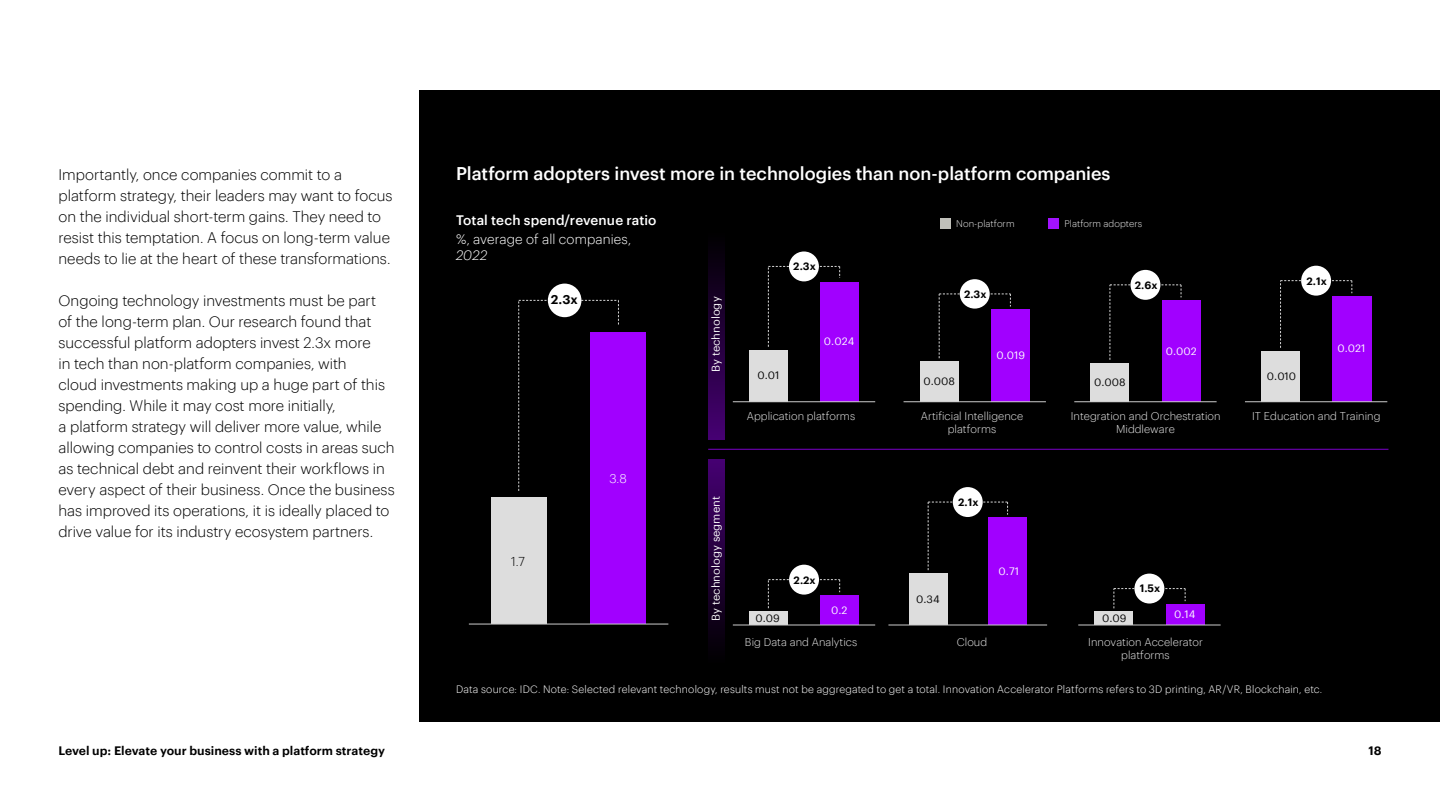
<style>
.page{position:relative;width:1440px;height:810px;background:#fff}
.page>*{position:absolute;margin:0;border:0;box-sizing:border-box;transform-origin:0 0}
.t1{font:500 18px "Graphik";letter-spacing:-.005em;color:#fff}
.t2{font:300 15px/21px "Graphik";letter-spacing:-.005em;color:#000}
.t3{font:500 13.5px "Graphik";letter-spacing:.005em;color:#fff}
.t4{font:300 13.5px "Graphik";letter-spacing:.005em;color:#fff}
.t5{font:italic 300 13.5px "Graphik";color:#fff}
.t6{font:600 12.6px "Graphik";color:#000}
.t7{font:300 12.6px "Graphik";color:#000}
.t8{font:300 12.6px "Graphik";color:#fff}
.t9{font:600 12px "Graphik";color:#000}
.t10{font:300 10.95px/13.2px "Graphik";color:#e6e6e6;text-align:center}
.t11{font:10.95px "Graphik";color:#fff}
.t12{font:300 10.5px "Graphik";letter-spacing:.015em;color:#fff}
.t13{font:10.5px "Graphik";color:#000}
.t14{font:10.5px "Graphik";color:#fff}
.t15{font:600 10.5px "Graphik";color:#000}
.t16{font:300 9.45px "Graphik";color:#e6e6e6}
</style>
<div class="page">
<div style="left:419px;top:90px;width:1021px;height:632px;background:#000"></div>
<div style="left:591px;top:333px;width:55px;height:291px;background:#a100ff"></div>
<div style="left:491px;top:498px;width:55px;height:126px;background:#ddd"></div>
<hr style="left:469px;top:624px;width:199px;height:1px;background:#ccc">
<div style="left:820px;top:282px;width:39px;height:120px;background:#a100ff"></div>
<div style="left:749px;top:350px;width:39px;height:52px;background:#ddd"></div>
<hr style="left:733px;top:401px;width:142px;height:1px;background:#ccc">
<svg style="left:768px;top:266px;width:72px;height:81px"></svg>
<svg style="left:518px;top:300px;width:101px;height:191px"></svg>
<div style="left:789px;top:251px;width:30px;height:30px;background:#fff;border-radius:50%"></div>
<div style="left:548px;top:284px;width:33px;height:33px;background:#fff;border-radius:50%"></div>
<div style="left:991px;top:310px;width:39px;height:92px;background:#a100ff"></div>
<div style="left:920px;top:361px;width:39px;height:41px;background:#ddd"></div>
<hr style="left:904px;top:401px;width:142px;height:1px;background:#ccc">
<svg style="left:939px;top:293px;width:72px;height:65px"></svg>
<div style="left:960px;top:279px;width:30px;height:30px;background:#fff;border-radius:50%"></div>
<div style="left:1162px;top:301px;width:38px;height:101px;background:#a100ff"></div>
<div style="left:1090px;top:363px;width:39px;height:39px;background:#ddd"></div>
<hr style="left:1074px;top:401px;width:143px;height:1px;background:#ccc">
<svg style="left:1109px;top:284px;width:73px;height:76px"></svg>
<div style="left:1131px;top:270px;width:29px;height:30px;background:#fff;border-radius:50%"></div>
<div style="left:1332px;top:296px;width:40px;height:106px;background:#a100ff"></div>
<div style="left:1261px;top:351px;width:39px;height:51px;background:#ddd"></div>
<hr style="left:1245px;top:401px;width:142px;height:1px;background:#ccc">
<svg style="left:1280px;top:280px;width:72px;height:68px"></svg>
<div style="left:1301px;top:266px;width:30px;height:30px;background:#fff;border-radius:50%"></div>
<svg style="left:709px;top:251px;width:15px;height:188px;background:#26003e"></svg>
<svg style="left:709px;top:459px;width:15px;height:187px;background:#26003e"></svg>
<div style="left:820px;top:595px;width:39px;height:30px;background:#a100ff"></div>
<div style="left:749px;top:611px;width:39px;height:14px;background:#ddd"></div>
<hr style="left:733px;top:625px;width:142px;height:1px;background:#ccc">
<svg style="left:768px;top:579px;width:72px;height:29px"></svg>
<div style="left:789px;top:565px;width:30px;height:30px;background:#fff;border-radius:50%"></div>
<div style="left:988px;top:518px;width:39px;height:107px;background:#a100ff"></div>
<div style="left:909px;top:573px;width:39px;height:52px;background:#ddd"></div>
<hr style="left:888px;top:625px;width:159px;height:1px;background:#ccc">
<svg style="left:928px;top:502px;width:80px;height:68px"></svg>
<div style="left:953px;top:487px;width:30px;height:30px;background:#fff;border-radius:50%"></div>
<div style="left:1166px;top:604px;width:38px;height:21px;background:#a100ff"></div>
<div style="left:1094px;top:611px;width:39px;height:14px;background:#ddd"></div>
<hr style="left:1078px;top:625px;width:143px;height:1px;background:#ccc">
<svg style="left:1113px;top:588px;width:73px;height:20px"></svg>
<div style="left:1134px;top:574px;width:30px;height:30px;background:#fff;border-radius:50%"></div>
<div style="left:940px;top:218px;width:10px;height:11px;background:#c0c0ba"></div>
<div style="left:1048px;top:218px;width:11px;height:11px;background:#a212ff"></div>
<hr style="left:708px;top:449px;width:681px;height:1px;background:#7500c0">
<p class="t2" style="left:58px;top:162px;width:336px">Importantly, once companies commit to a platform strategy, their leaders may want to focus on the individual short-term gains. They need to resist this temptation. A focus on long-term value needs to lie at the heart of these transformations.</p>
<p class="t2" style="left:58px;top:288px;width:338px">Ongoing technology investments must be part<br>of the long-term plan. Our research found that successful platform adopters invest 2.3x more<br>in tech than non-platform companies, with<br>cloud investments making up a huge part of this spending. While it may cost more initially,<br>a platform strategy will deliver more value, while allowing companies to control costs in areas such as technical debt and reinvent their workflows in every aspect of their business. Once the business has improved its operations, it is ideally placed to drive value for its industry ecosystem partners.</p>
<p class="t1" style="left:456px;top:160px;width:656px">Platform adopters invest more in technologies than non-platform companies</p>
<p class="t3" style="left:456px;top:210px;width:202px">Total tech spend/revenue ratio</p>
<p class="t4" style="left:456px;top:229px;width:177px">%, average of all companies,</p>
<p class="t5" style="left:456px;top:246px;width:33px">2022</p>
<p class="t16" style="left:956px;top:217px;width:60px">Non-platform</p>
<p class="t16" style="left:1064px;top:217px;width:79px">Platform adopters</p>
<p class="t6" style="left:551px;top:290px;width:29px">2.3x</p>
<p class="t7" style="left:511px;top:552px;width:16px">1.7</p>
<p class="t8" style="left:609px;top:469px;width:19px">3.8</p>
<p class="t11" style="left:708px;top:372px;width:77px;rotate:-90deg">By technology</p>
<p class="t15" style="left:793px;top:259px;width:24px">2.3x</p>
<p class="t13" style="left:757px;top:368px;width:24px">0.01</p>
<p class="t14" style="left:824px;top:334px;width:32px">0.024</p>
<p class="t15" style="left:964px;top:286px;width:24px">2.3x</p>
<p class="t13" style="left:923px;top:373px;width:33px">0.008</p>
<p class="t14" style="left:996px;top:347px;width:30px">0.019</p>
<p class="t15" style="left:1135px;top:277px;width:24px">2.6x</p>
<p class="t13" style="left:1094px;top:374px;width:33px">0.008</p>
<p class="t14" style="left:1166px;top:343px;width:32px">0.002</p>
<p class="t15" style="left:1307px;top:273px;width:22px">2.1x</p>
<p class="t13" style="left:1267px;top:368px;width:31px">0.010</p>
<p class="t14" style="left:1337px;top:341px;width:29px">0.021</p>
<p class="t10" style="left:747px;top:409px;width:110px">Application platforms</p>
<p class="t10" style="left:921px;top:409px;width:104px">Artificial Intelligence platforms</p>
<p class="t10" style="left:1071px;top:409px;width:151px">Integration and Orchestration<br>Middleware</p>
<p class="t10" style="left:1252px;top:409px;width:130px">IT Education and Training</p>
<p class="t11" style="left:708px;top:621px;width:126px;rotate:-90deg">By technology segment</p>
<p class="t13" style="left:756px;top:610px;width:26px">0.09</p>
<p class="t15" style="left:794px;top:572px;width:24px">2.2x</p>
<p class="t14" style="left:831px;top:602px;width:18px">0.2</p>
<p class="t15" style="left:958px;top:494px;width:22px">2.1x</p>
<p class="t13" style="left:916px;top:591px;width:25px">0.34</p>
<p class="t14" style="left:999px;top:563px;width:22px">0.71</p>
<p class="t15" style="left:1140px;top:581px;width:22px">1.5x</p>
<p class="t13" style="left:1102px;top:610px;width:26px">0.09</p>
<p class="t14" style="left:1174px;top:606px;width:23px">0.14</p>
<p class="t10" style="left:745px;top:634px;width:114px">Big Data and Analytics</p>
<p class="t10" style="left:957px;top:634px;width:32px">Cloud</p>
<p class="t10" style="left:1088px;top:634px;width:116px">Innovation Accelerator platforms</p>
<p class="t12" style="left:456px;top:682px;width:868px">Data source: IDC. Note: Selected relevant technology, results must not be aggregated to get a total. Innovation Accelerator Platforms refers to 3D printing, AR/VR, Blockchain, etc.</p>
<p class="t9" style="left:58px;top:742px;width:328px">Level up: Elevate your business with a platform strategy</p>
<p class="t9" style="left:1368px;top:742px;width:15px">18</p>
</div>
